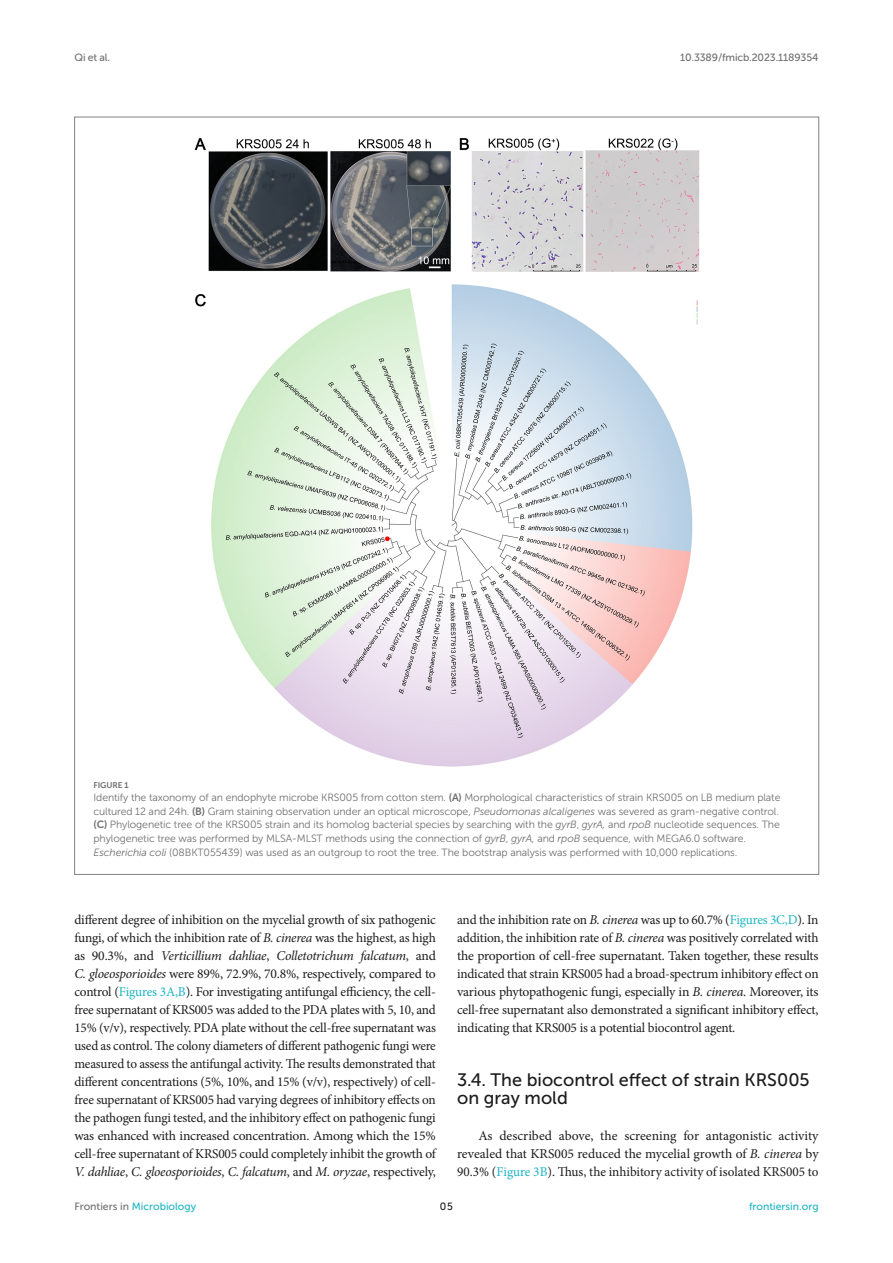
<style>
.page{position:relative;width:893px;height:1263px;background:#fff}
.page>*{position:absolute;margin:0;border:0;box-sizing:border-box;transform-origin:0 0}
.HEAD_2{font:18px/18px "Museo Sans 500";color:#1b1c1b}
.TEXT_FLUSH{font:13.5px/18px "Minion Pro";letter-spacing:-.015em;color:#1b1c1b;text-align:justify}
.FIG_LEG{font:10.5px/13.5px "Museo Sans 300";letter-spacing:-.01em;color:#706f70}
.t1{font:10.5px "Museo Sans 500";color:#1db5c3}
.t2{font:10.5px "Museo Sans 500";letter-spacing:-.015em;color:#706f70}
.t3{font:10.5px "Museo Sans 500";color:#1b1c1b}
.FIG_HD{font:8.25px "Museo Sans 700";letter-spacing:-.01em;color:#706f70}
.s1{font-family:"Museo Sans 700"}
.s2{font-style:italic}
.s3{color:#1db5c3}
.s4{color:#706f70}
</style>
<div class="page">
<img style="left:194px;top:138px;width:506px;height:629px">
<p class="t2" style="left:74px;top:51px;width:37px">Qi et al.</p>
<p class="t2" style="left:680px;top:51px;width:140px">10.3389/fmicb.2023.1189354</p>
<p class="FIG_HD" style="left:94px;top:780px;width:37px">FIGURE 1</p>
<p class="FIG_LEG" style="left:94px;top:791px;width:688px">Identify the taxonomy of an endophyte microbe KRS005 from cotton stem. <span class="s1">(A)</span> Morphological characteristics of strain KRS005 on LB medium plate cultured 12 and 24 h. <span class="s1">(B)</span> Gram staining observation under an optical microscope, <span class="s2">Pseudomonas alcaligenes</span> was severed as gram-negative control. <span class="s1">(C)</span> Phylogenetic tree of the KRS005 strain and its homolog bacterial species by searching with the <span class="s2">gyrB</span>, <span class="s2">gyrA,</span> and <span class="s2">rpoB</span> nucleotide sequences. The phylogenetic tree was performed by MLSA-MLST methods using the connection of <span class="s2">gyrB</span>, <span class="s2">gyrA,</span> and <span class="s2">rpoB</span> sequence, with MEGA6.0 software.<br><span class="s2">Escherichia coli</span> (08BKT055439) was used as an outgroup to root the tree. The bootstrap analysis was performed with 10,000 replications.</p>
<p class="TEXT_FLUSH" style="left:74px;top:911px;width:363px">different degree of inhibition on the mycelial growth of six pathogenic fungi, of which the inhibition rate of <span class="s2">B. cinerea</span> was the highest, as high as 90.3%, and <span class="s2">Verticillium dahliae</span>, <span class="s2">Colletotrichum falcatum</span>, and <span class="s2">C. gloeosporioides</span> were 89%, 72.9%, 70.8%, respectively, compared to control (<span class="s3">Figures 3A,B</span>). For investigating antifungal efficiency, the cell&shy;free supernatant of KRS005 was added to the PDA plates with 5, 10, and 15% (v/v), respectively. PDA plate without the cell-free supernatant was used as control. The colony diameters of different pathogenic fungi were measured to assess the antifungal activity. The results demonstrated that different concentrations (5%, 10%, and 15% (v/v), respectively) of cell&shy;free supernatant of KRS005 had varying degrees of inhibitory effects on the pathogen fungi tested, and the inhibitory effect on pathogenic fungi was enhanced with increased concentration. Among which the 15% cell-free supernatant of KRS005 could completely inhibit the growth of <span class="s2">V. dahliae</span>, <span class="s2">C. gloeosporioides</span>, <span class="s2">C. falcatum</span>, and <span class="s2">M. oryzae</span>, respectively,</p>
<p class="TEXT_FLUSH" style="left:457px;top:911px;width:363px">and the inhibition rate on <span class="s2">B. cinerea</span> was up to 60.7% (<span class="s3">Figures 3C,D</span>). In addition, the inhibition rate of <span class="s2">B. cinerea</span> was positively correlated with the proportion of cell-free supernatant. Taken together, these results indicated that strain KRS005 had a broad-spectrum inhibitory effect on various phytopathogenic fungi, especially in <span class="s2">B. cinerea</span>. Moreover, its cell-free supernatant also demonstrated a significant inhibitory effect, indicating that KRS005 is a potential biocontrol agent.</p>
<p class="HEAD_2" style="left:457px;top:1071px;width:354px">3.4. The biocontrol effect of strain KRS005 on gray mold</p>
<p class="TEXT_FLUSH" style="left:457px;top:1127px;width:363px;text-indent:21px">As described above, the screening for antagonistic activity revealed that KRS005 reduced the mycelial growth of <span class="s2">B. cinerea</span> by 90.3% (<span class="s3">Figure 3B</span>). Thus, the inhibitory activity of isolated KRS005 to</p>
<p class="t1" style="left:74px;top:1200px;width:123px"><span class="s4">Frontiers in</span> Microbiology</p>
<p class="t3" style="left:440px;top:1200px;width:14px">05</p>
<p class="t1" style="left:749px;top:1200px;width:71px">frontiersin.org</p>
</div>
